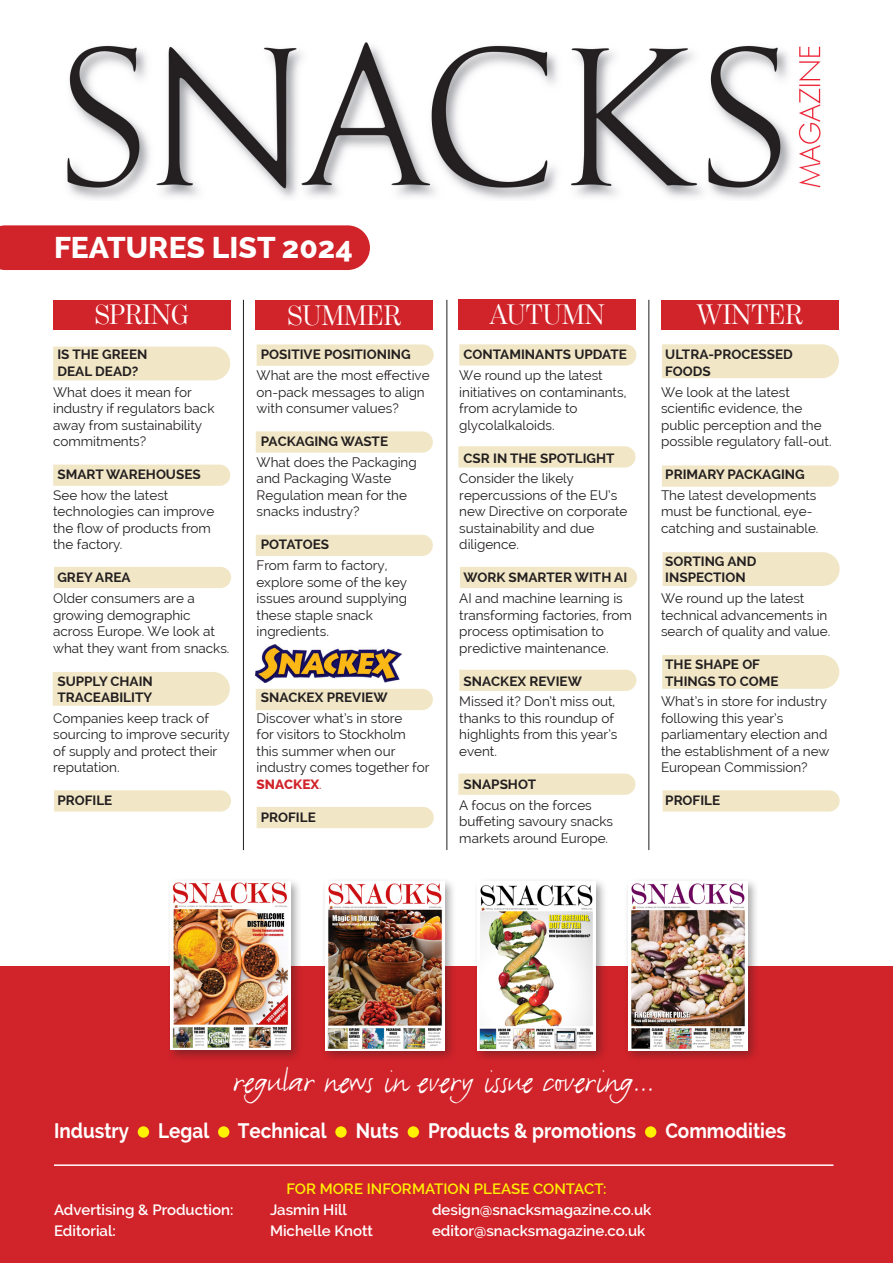
<style>
.page{position:relative;width:893px;height:1263px;background:#fff}
.page>*{position:absolute;margin:0;border:0;box-sizing:border-box;transform-origin:0 0}
.t1{font:500 36px "FF Justlefthand";color:#fff}
.t2{font:800 30px "Raleway";color:#fff}
.t3{font:28.5px "Benton Mod Disp";color:#fff}
.t4{font:700 21px "Raleway";color:#fff;scale:.9 1}
.t5{font:600 15px "Raleway";color:#fff}
.t6{font:600 15px "Raleway";color:#fff101}
.t7{font:13.5px/16.5px "Raleway";color:#231f20}
.t8{font:700 13.5px/16.5px "Raleway";color:#231f20}
.t9{font:700 13.5px "Raleway";letter-spacing:-.025em;color:#231f20}
.s1{font-weight:800;color:#d1232a}
.s2{color:#d1232a}
</style>
<div class="page">
<div style="left:256px;top:689px;width:177px;height:21px;background:#f1e7c7"></div>
<div style="left:662px;top:655px;width:177px;height:34px;background:#f1e7c7"></div>
<div style="left:53px;top:465px;width:177px;height:21px;background:#f1e7c7"></div>
<div style="left:53px;top:347px;width:177px;height:33px;background:#f1e7c7"></div>
<div style="left:0;top:225px;width:370px;height:45px;background:#d1232a"></div>
<img style="left:67px;top:42px;width:754px;height:157px">
<div style="left:53px;top:300px;width:177px;height:27px;background:#d1232a"></div>
<div style="left:53px;top:302px;width:177px;height:27px;background:#d1232a"></div>
<div style="left:256px;top:300px;width:177px;height:27px;background:#d1232a"></div>
<div style="left:256px;top:302px;width:177px;height:28px;background:#d1232a"></div>
<div style="left:458px;top:300px;width:177px;height:27px;background:#d1232a"></div>
<div style="left:458px;top:302px;width:177px;height:27px;background:#d1232a"></div>
<div style="left:661px;top:300px;width:177px;height:27px;background:#d1232a"></div>
<div style="left:661px;top:302px;width:177px;height:27px;background:#d1232a"></div>
<div style="left:0;top:966px;width:893px;height:297px;background:#d1232a"></div>
<div style="left:138px;top:1126px;width:11px;height:12px;background:#fff101;border-radius:50%"></div>
<div style="left:218px;top:1126px;width:11px;height:12px;background:#fff101;border-radius:50%"></div>
<div style="left:335px;top:1126px;width:12px;height:12px;background:#fff101;border-radius:50%"></div>
<div style="left:408px;top:1126px;width:11px;height:12px;background:#fff101;border-radius:50%"></div>
<div style="left:645px;top:1126px;width:11px;height:12px;background:#fff101;border-radius:50%"></div>
<div style="left:624px;top:877px;width:136px;height:185px;background:#231f20;opacity:.4"></div>
<img style="left:628px;top:881px;width:119px;height:169px">
<hr style="left:54px;top:1164px;width:779px;height:2px;background:#fff">
<img style="left:256px;top:645px;width:145px;height:38px">
<div style="left:474px;top:877px;width:134px;height:185px;background:#231f20;opacity:.4"></div>
<img style="left:478px;top:881px;width:118px;height:169px">
<div style="left:321px;top:877px;width:136px;height:185px;background:#231f20;opacity:.4"></div>
<img style="left:325px;top:881px;width:119px;height:169px">
<div style="left:167px;top:877px;width:136px;height:185px;background:#231f20;opacity:.4"></div>
<img style="left:171px;top:881px;width:119px;height:169px">
<hr style="left:243px;top:300px;width:1px;height:550px;background:#231f20">
<hr style="left:446px;top:300px;width:1px;height:550px;background:#231f20">
<hr style="left:648px;top:300px;width:1px;height:550px;background:#231f20">
<div style="left:54px;top:567px;width:177px;height:21px;background:#f1e7c7"></div>
<div style="left:54px;top:790px;width:177px;height:21px;background:#f1e7c7"></div>
<div style="left:257px;top:807px;width:177px;height:21px;background:#f1e7c7"></div>
<div style="left:256px;top:535px;width:177px;height:21px;background:#f1e7c7"></div>
<svg style="left:256px;top:431px;width:177px;height:22px;background:#f1e8c9"></svg>
<div style="left:459px;top:670px;width:177px;height:21px;background:#f1e7c7"></div>
<div style="left:460px;top:567px;width:177px;height:21px;background:#f1e7c7"></div>
<svg style="left:458px;top:446px;width:177px;height:22px;background:#f1e8c9"></svg>
<svg style="left:459px;top:344px;width:177px;height:22px;background:#f1e8c9"></svg>
<svg style="left:257px;top:344px;width:177px;height:22px;background:#f1e8c9"></svg>
<div style="left:458px;top:773px;width:177px;height:22px;background:#f1e7c7"></div>
<div style="left:663px;top:790px;width:177px;height:21px;background:#f1e7c7"></div>
<svg style="left:662px;top:465px;width:177px;height:22px;background:#f1e8c9"></svg>
<div style="left:53px;top:672px;width:177px;height:34px;background:#f1e7c7"></div>
<div style="left:663px;top:552px;width:177px;height:34px;background:#f1e7c7"></div>
<div style="left:662px;top:344px;width:177px;height:34px;background:#f1e7c7"></div>
<p class="t2" style="left:54px;top:230px;width:300px">FEATURES LIST 2024</p>
<p class="t3" style="left:95px;top:299px;width:96px">SPRING</p>
<p class="t3" style="left:287px;top:299px;width:115px">SUMMER</p>
<p class="t3" style="left:489px;top:299px;width:117px">AUTUMN</p>
<p class="t3" style="left:696px;top:299px;width:108px">WINTER</p>
<p class="t8" style="left:57px;top:346px;width:92px">IS THE GREEN</p>
<p class="t8" style="left:57px;top:363px;width:83px">DEAL DEAD?</p>
<p class="t7" style="left:53px;top:383px;width:163px">What does it mean for industry if regulators back away from sustainability commitments?</p>
<p class="t8" style="left:57px;top:466px;width:145px">SMART WAREHOUSES</p>
<p class="t7" style="left:53px;top:487px;width:163px">See how the latest technologies can improve the flow of products from the factory.</p>
<p class="t8" style="left:57px;top:569px;width:75px">GREY AREA</p>
<p class="t7" style="left:53px;top:590px;width:178px">Older consumers are a growing demographic across Europe. We look at what they want from snacks.</p>
<p class="t8" style="left:57px;top:673px;width:97px">SUPPLY CHAIN<br>TRACEABILITY</p>
<p class="t7" style="left:53px;top:710px;width:178px">Companies keep track of sourcing to improve security of supply and protect their reputation.</p>
<p class="t8" style="left:57px;top:792px;width:57px">PROFILE</p>
<p class="t8" style="left:261px;top:346px;width:151px">POSITIVE POSITIONING</p>
<p class="t7" style="left:257px;top:367px;width:175px">What are the most effective on-pack messages to align with consumer values?</p>
<p class="t8" style="left:261px;top:433px;width:129px">PACKAGING WASTE</p>
<p class="t7" style="left:257px;top:454px;width:162px">What does the Packaging and Packaging Waste<br>Regulation mean for the snacks industry?</p>
<p class="t9" style="left:261px;top:537px;width:70px">POTATOES</p>
<p class="t7" style="left:257px;top:557px;width:152px">From farm to factory, explore some of the key issues around supplying these staple snack ingredients.</p>
<p class="t8" style="left:261px;top:689px;width:128px">SNACKEX PREVIEW</p>
<p class="t7" style="left:257px;top:710px;width:175px">Discover what’s in store<br>for visitors to Stockholm this summer when our industry comes together for<br><span class="s1">SNACKEX</span><span class="s2">.</span></p>
<p class="t8" style="left:261px;top:809px;width:57px">PROFILE</p>
<p class="t8" style="left:464px;top:346px;width:165px">CONTAMINANTS UPDATE</p>
<p class="t7" style="left:459px;top:367px;width:169px">We round up the latest initiatives on contaminants, from acrylamide to glycolalkaloids.</p>
<p class="t8" style="left:464px;top:450px;width:152px">CSR IN THE SPOTLIGHT</p>
<p class="t7" style="left:459px;top:470px;width:170px">Consider the likely repercussions of the EU’s new Directive on corporate sustainability and due diligence.</p>
<p class="t8" style="left:464px;top:569px;width:165px">WORK SMARTER WITH AI</p>
<p class="t7" style="left:459px;top:590px;width:174px">AI and machine learning is transforming factories, from process optimisation to predictive maintenance.</p>
<p class="t8" style="left:464px;top:673px;width:120px">SNACKEX REVIEW</p>
<p class="t7" style="left:459px;top:693px;width:160px">Missed it? Don’t miss out, thanks to this roundup of highlights from this year’s event.</p>
<p class="t8" style="left:464px;top:776px;width:74px">SNAPSHOT</p>
<p class="t7" style="left:459px;top:796px;width:155px">A focus on the forces buffeting savoury snacks markets around Europe.</p>
<p class="t8" style="left:665px;top:346px;width:129px">ULTRA-PROCESSED<br>FOODS</p>
<p class="t7" style="left:661px;top:383px;width:172px">We look at the latest scientific evidence, the public perception and the possible regulatory fall-out.</p>
<p class="t8" style="left:665px;top:466px;width:141px">PRIMARY PACKAGING</p>
<p class="t7" style="left:661px;top:487px;width:159px">The latest developments must be functional, eye&shy;catching and sustainable.</p>
<p class="t8" style="left:665px;top:553px;width:93px">SORTING AND<br>INSPECTION</p>
<p class="t7" style="left:661px;top:590px;width:171px">We round up the latest technical advancements in search of quality and value.</p>
<p class="t8" style="left:665px;top:656px;width:96px">THE SHAPE OF</p>
<p class="t8" style="left:665px;top:673px;width:115px">THINGS TO COME</p>
<p class="t7" style="left:661px;top:693px;width:170px">What’s in store for industry following this year’s parliamentary election and the establishment of a new<br>European Commission?</p>
<p class="t8" style="left:665px;top:792px;width:57px">PROFILE</p>
<p class="t1" style="left:233px;top:1061px;width:422px">regular news in every issue covering...</p>
<p class="t4" style="left:54px;top:1118px;width:85px">Industry</p>
<p class="t4" style="left:158px;top:1118px;width:59px">Legal</p>
<p class="t4" style="left:238px;top:1118px;width:100px">Technical</p>
<p class="t4" style="left:356px;top:1118px;width:49px">Nuts</p>
<p class="t4" style="left:428px;top:1118px;width:233px">Products &amp; promotions</p>
<p class="t4" style="left:665px;top:1118px;width:135px">Commodities</p>
<p class="t6" style="left:286px;top:1180px;width:322px">FOR MORE INFORMATION PLEASE CONTACT:</p>
<p class="t5" style="left:54px;top:1201px;width:181px">Advertising &amp; Production:</p>
<p class="t5" style="left:270px;top:1201px;width:78px">Jasmin Hill</p>
<p class="t5" style="left:432px;top:1201px;width:221px">design@snacksmagazine.co.uk</p>
<p class="t5" style="left:54px;top:1222px;width:63px">Editorial:</p>
<p class="t5" style="left:270px;top:1222px;width:104px">Michelle Knott</p>
<p class="t5" style="left:432px;top:1222px;width:215px">editor@snacksmagazine.co.uk</p>
</div>
